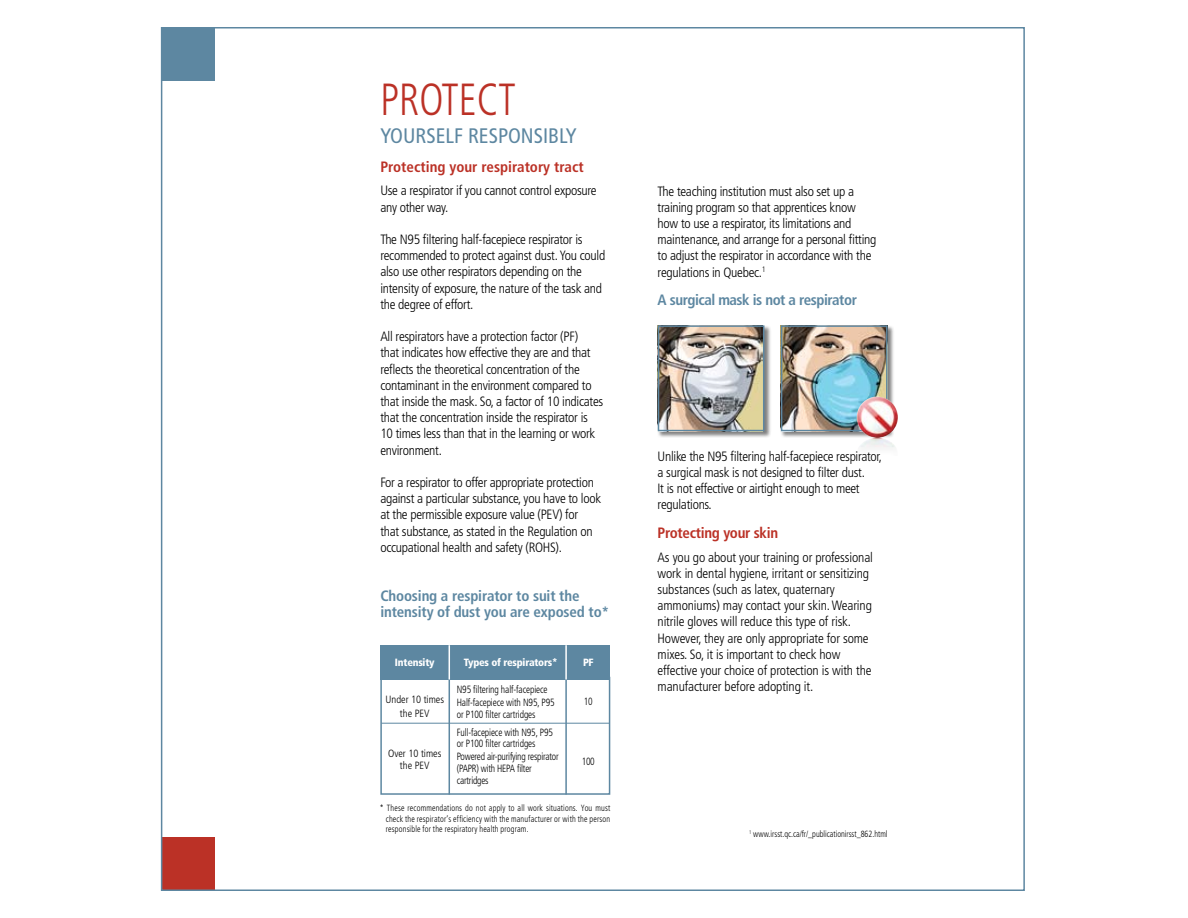
<style>
.page{position:relative;width:1188px;height:918px;background:#fff}
.page>*{position:absolute;margin:0;border:0;box-sizing:border-box;transform-origin:0 0}
.t1{font:300 condensed 45px "Frutiger";color:#bb3126;scale:.9 1}
.t2{font:condensed 21px "Frutiger";color:#5d87a1}
.t3{font:700 condensed 15px/16.5px "Frutiger";letter-spacing:-.01em;color:#5d87a1}
.t4{font:700 condensed 15px "Frutiger";color:#bb3126}
.t5{font:700 condensed 15px "Frutiger";letter-spacing:-.03em;color:#5d87a1}
.t6{font:700 condensed 15px "Frutiger";letter-spacing:-.02em;color:#bb3126}
.t7{font:300 condensed 13.5px/16.2px "Frutiger";letter-spacing:-.02em;color:#000}
.t8{font:300 condensed 10.5px/13.5px "Frutiger";letter-spacing:-.01em;color:#000;scale:.9 1}
.t9{font:300 condensed 10.5px/13.5px "Frutiger";letter-spacing:-.01em;color:#000;text-align:center}
.t10{font:900 condensed 10.5px "Frutiger";letter-spacing:-.02em;color:#fff}
.t11{font:300 condensed 9px/10.5px "Frutiger";letter-spacing:.015em;color:#000;text-align:justify;scale:.9 1}
</style>
<div class="page">
<div style="left:380px;top:645px;width:230px;height:35px;background:#5d87a1"></div>
<div style="left:380px;top:677px;width:230px;height:118px;border:2px solid #5d87a1"></div>
<hr style="left:449px;top:680px;width:1px;height:115px;background:#5d87a1">
<hr style="left:449px;top:645px;width:1px;height:35px;background:#fff">
<hr style="left:565px;top:680px;width:2px;height:115px;background:#5d87a1">
<hr style="left:565px;top:645px;width:2px;height:35px;background:#fff">
<hr style="left:381px;top:723px;width:229px;height:1px;background:#5d87a1">
<div style="left:658px;top:325px;width:119px;height:119px;background:#000;opacity:.5"></div>
<img style="left:661px;top:328px;width:100px;height:100px">
<div style="left:658px;top:325px;width:106px;height:106px;border:2px solid #5d87a1"></div>
<div style="left:781px;top:325px;width:119px;height:119px;background:#000;opacity:.5"></div>
<img style="left:784px;top:328px;width:101px;height:100px">
<div style="left:781px;top:325px;width:107px;height:106px;border:2px solid #5d87a1"></div>
<img style="left:857px;top:397px;width:41px;height:51px">
<div style="left:162px;top:28px;width:53px;height:53px;background:#5d87a1"></div>
<div style="left:162px;top:837px;width:53px;height:53px;background:#bb3126"></div>
<h1 class="t1" style="left:380px;top:74px;width:152px">PROTECT</h1>
<h2 class="t2" style="left:380px;top:124px;width:198px">YOURSELF RESPONSIBLY</h2>
<p class="t4" style="left:380px;top:158px;width:205px">Protecting your respiratory tract</p>
<p class="t7" style="left:380px;top:183px;width:218px">Use a respirator if you cannot control exposure any other way.</p>
<p class="t7" style="left:380px;top:232px;width:226px">The N95 filtering half-facepiece respirator is recommended to protect against dust. You could also use other respirators depending on the intensity of exposure, the nature of the task and the degree of effort.</p>
<p class="t7" style="left:380px;top:329px;width:224px">All respirators have a protection factor (PF)<br>that indicates how effective they are and that reflects the theoretical concentration of the contaminant in the environment compared to that inside the mask. So, a factor of 10 indicates that the concentration inside the respirator is 10 times less than that in the learning or work environment.</p>
<p class="t7" style="left:380px;top:475px;width:222px">For a respirator to offer appropriate protection against a particular substance, you have to look at the permissible exposure value (PEV) for<br>that substance, as stated in the Regulation on occupational health and safety (ROHS).</p>
<p class="t3" style="left:380px;top:587px;width:231px">Choosing a respirator to suit the intensity of dust you are exposed to*</p>
<p class="t10" style="left:464px;top:656px;width:95px">Types of respirators*</p>
<p class="t8" style="left:457px;top:682px;width:110px">N95 filtering half-facepiece<br>Half-facepiece with N95, P95</p>
<p class="t8" style="left:457px;top:706px;width:108px;line-height:18px">or P100 filter cartridges<br>Full-facepiece with N95, P95</p>
<p class="t8" style="left:457px;top:736px;width:115px">or P100 filter cartridges<br>Powered air-purifying respirator</p>
<p class="t8" style="left:457px;top:763px;width:85px;line-height:12px">(PAPR) with HEPA filter cartridges</p>
<p class="t10" style="left:395px;top:656px;width:41px">Intensity</p>
<p class="t9" style="left:385px;top:693px;width:60px">Under 10 times the PEV</p>
<p class="t9" style="left:388px;top:748px;width:55px;line-height:12px">Over 10 times the PEV</p>
<p class="t10" style="left:583px;top:656px;width:12px">PF</p>
<p class="t8" style="left:584px;top:694px;width:11px">10</p>
<p class="t8" style="left:582px;top:754px;width:16px">100</p>
<p class="t11" style="left:386px;top:803px;width:251px;text-indent:-6px">* These recommendations do not apply to all work situations. You must check the respirator’s efficiency with the manufacturer or with the person responsible for the respiratory health program.</p>
<p class="t7" style="left:658px;top:183px;width:220px">The teaching institution must also set up a training program so that apprentices know how to use a respirator, its limitations and maintenance, and arrange for a personal fitting to adjust the respirator in accordance with the regulations in Quebec.<sup>1</sup></p>
<p class="t5" style="left:658px;top:291px;width:201px">A surgical mask is not a respirator</p>
<p class="t7" style="left:658px;top:448px;width:226px">Unlike the N95 filtering half-facepiece respirator, a surgical mask is not designed to filter dust.<br>It is not effective or airtight enough to meet regulations.</p>
<p class="t6" style="left:658px;top:524px;width:122px">Protecting your skin</p>
<p class="t7" style="left:658px;top:549px;width:217px">As you go about your training or professional work in dental hygiene, irritant or sensitizing substances (such as latex, quaternary ammoniums) may contact your skin. Wearing nitrile gloves will reduce this type of risk.<br>However, they are only appropriate for some mixes. So, it is important to check how effective your choice of protection is with the manufacturer before adopting it.</p>
<p class="t11" style="left:749px;top:829px;width:155px"><sup>1</sup> www.irsst.qc.ca/fr/_publicationirsst_862.html</p>
</div>
